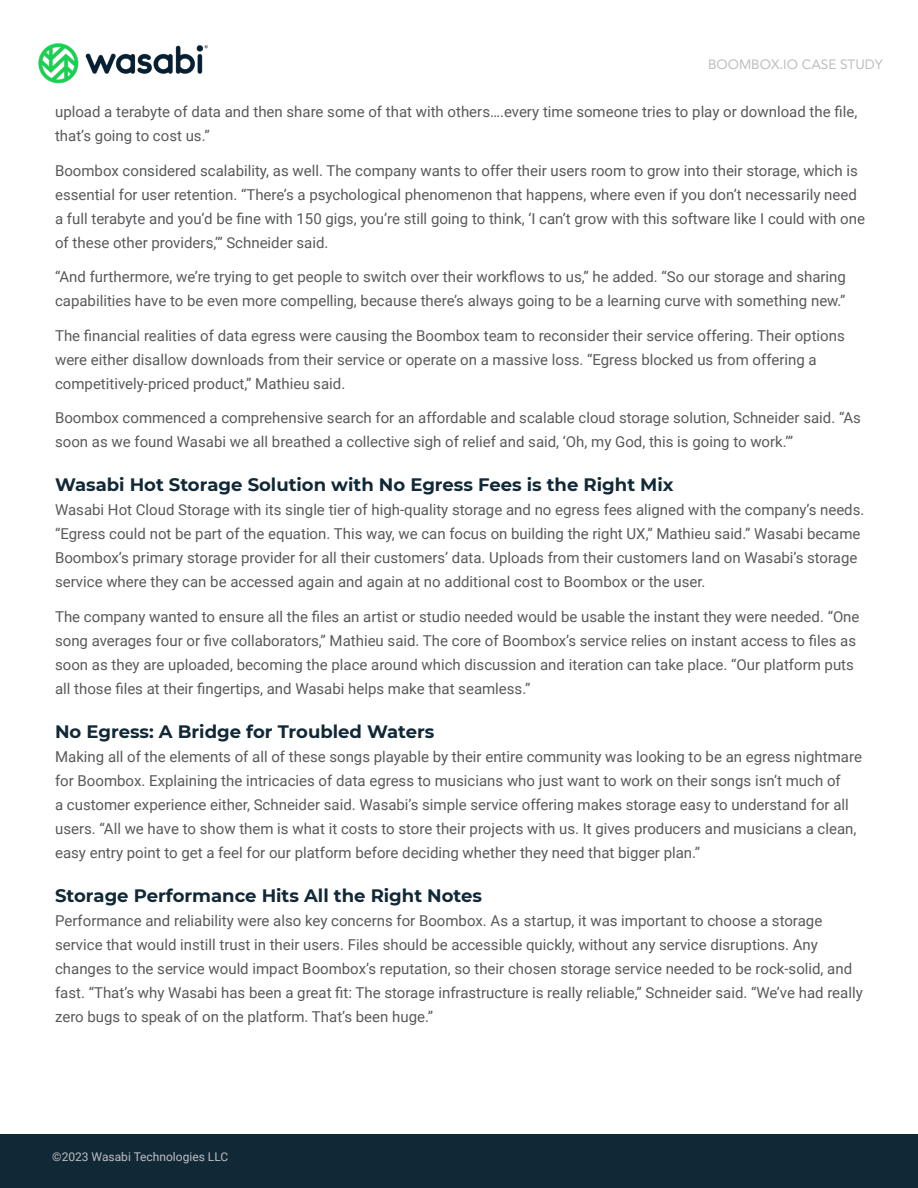
<style>
.page{position:relative;width:918px;height:1188px;background:#fff}
.page>*{position:absolute;margin:0;border:0;box-sizing:border-box;transform-origin:0 0}
.t1{font:700 18px "Montserrat";color:#112837}
.t2{font:15px/24px "Roboto";color:#58595b}
.t3{font:13.5px "Avenir";color:#bcbec0}
.t4{font:12px "Roboto";color:#bcbec0}
</style>
<div class="page">
<div style="left:0;top:1134px;width:918px;height:54px;background:#112837"></div>
<img style="left:38px;top:43px;width:170px;height:41px">
<p class="t3" style="left:708px;top:54px;width:176px">BOOMBOX.IO CASE STUDY</p>
<p class="t2" style="left:55px;top:99px;width:804px">upload a terabyte of data and then share some of that with others….every time someone tries to play or download the file, that’s going to cost us.”</p>
<p class="t2" style="left:55px;top:158px;width:811px">Boombox considered scalability, as well. The company wants to offer their users room to grow into their storage, which is essential for user retention. “There’s a psychological phenomenon that happens, where even if you don’t necessarily need a full terabyte and you’d be fine with 150 gigs, you’re still going to think, ‘I can’t grow with this software like I could with one of these other providers,’” Schneider said.</p>
<p class="t2" style="left:55px;top:264px;width:792px">“And furthermore, we’re trying to get people to switch over their workflows to us,” he added. “So our storage and sharing capabilities have to be even more compelling, because there’s always going to be a learning curve with something new.”</p>
<p class="t2" style="left:55px;top:323px;width:791px">The financial realities of data egress were causing the Boombox team to reconsider their service offering. Their options were either disallow downloads from their service or operate on a massive loss. “Egress blocked us from offering a competitively-priced product,” Mathieu said.</p>
<p class="t2" style="left:55px;top:405px;width:807px">Boombox commenced a comprehensive search for an affordable and scalable cloud storage solution, Schneider said. “As soon as we found Wasabi we all breathed a collective sigh of relief and said, ‘Oh, my God, this is going to work.’”</p>
<p class="t1" style="left:55px;top:472px;width:620px">Wasabi Hot Storage Solution with No Egress Fees is the Right Mix</p>
<p class="t2" style="left:55px;top:497px;width:811px">Wasabi Hot Cloud Storage with its single tier of high-quality storage and no egress fees aligned with the company’s needs. “Egress could not be part of the equation. This way, we can focus on building the right UX,” Mathieu said.” Wasabi became Boombox’s primary storage provider for all their customers’ data. Uploads from their customers land on Wasabi’s storage service where they can be accessed again and again at no additional cost to Boombox or the user.</p>
<p class="t2" style="left:55px;top:604px;width:806px">The company wanted to ensure all the files an artist or studio needed would be usable the instant they were needed. “One song averages four or five collaborators,” Mathieu said. The core of Boombox’s service relies on instant access to files as soon as they are uploaded, becoming the place around which discussion and iteration can take place. “Our platform puts all those files at their fingertips, and Wasabi helps make that seamless.”</p>
<p class="t1" style="left:55px;top:718px;width:381px">No Egress: A Bridge for Troubled Waters</p>
<p class="t2" style="left:55px;top:744px;width:808px">Making all of the elements of all of these songs playable by their entire community was looking to be an egress nightmare for Boombox. Explaining the intricacies of data egress to musicians who just want to work on their songs isn’t much of<br>a customer experience either, Schneider said. Wasabi’s simple service offering makes storage easy to understand for all users. “All we have to show them is what it costs to store their projects with us. It gives producers and musicians a clean, easy entry point to get a feel for our platform before deciding whether they need that bigger plan.”</p>
<p class="t1" style="left:55px;top:883px;width:428px">Storage Performance Hits All the Right Notes</p>
<p class="t2" style="left:55px;top:908px;width:809px">Performance and reliability were also key concerns for Boombox. As a startup, it was important to choose a storage service that would instill trust in their users. Files should be accessible quickly, without any service disruptions. Any changes to the service would impact Boombox’s reputation, so their chosen storage service needed to be rock-solid, and fast. “That’s why Wasabi has been a great fit: The storage infrastructure is really reliable,” Schneider said. “We’ve had really zero bugs to speak of on the platform. That’s been huge.”</p>
<p class="t4" style="left:52px;top:1148px;width:177px">©2023 Wasabi Technologies LLC</p>
</div>
